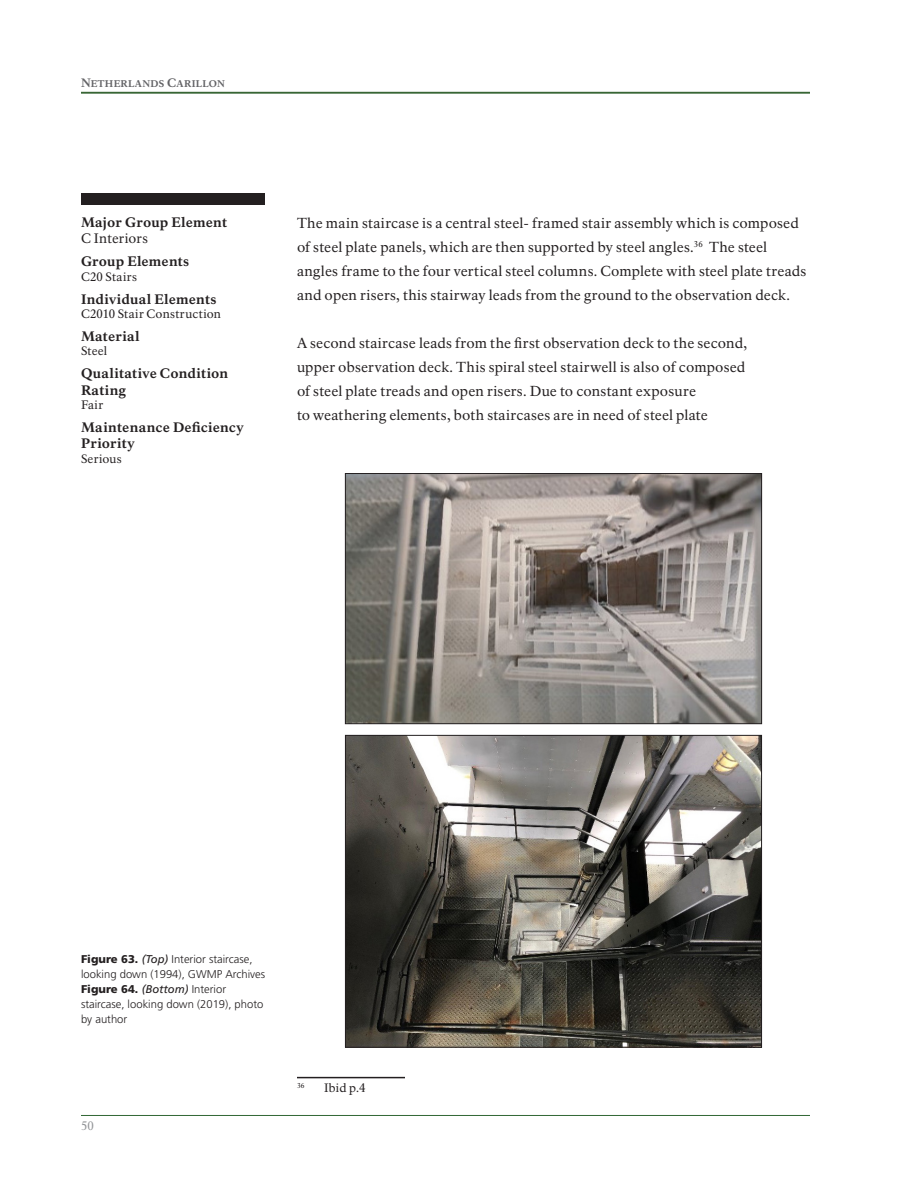
<style>
.page{position:relative;width:918px;height:1188px;background:#fff}
.page>*{position:absolute;margin:0;border:0;box-sizing:border-box;transform-origin:0 0}
.HSR_Body_Text{font:14.25px/24px "NPS Rawlinson OT";letter-spacing:.01em;color:#231f20}
.HSR_Table_Text__Seri{font:800 13.5px/16.2px "NPS Rawlinson OT";letter-spacing:.015em;color:#231f20}
.HSR_Table_Text__Seri-2{font:12px "NPS Rawlinson OT";letter-spacing:.02em;color:#231f20}
.HSR_Endnote{font:12px "NPS Rawlinson OT";color:#231f20}
.t1{font:12px "NPS Rawlinson OT";color:#939598}
.HSR_Figure_Caption{font:300 11.25px/15px "Frutiger LT Std";color:#231f20}
.t2{font:9.6px "NPS Rawlinson OT Heavy SC800";letter-spacing:.025em;color:#636366}
.HSR_Endnote-2{font:7.05px "NPS Rawlinson OT";color:#231f20}
.s1{font-size:12px}
.s2{font-weight:400}
.s3{font-weight:900}
.s4{font-weight:400;font-style:italic}
</style>
<div class="page">
<hr style="left:81px;top:92px;width:729px;height:2px;background:#386635">
<hr style="left:81px;top:1115px;width:729px;height:1px;background:#316735">
<hr style="left:297px;top:1077px;width:108px;height:1px;background:#231f20">
<img style="left:347px;top:475px;width:413px;height:247px">
<div style="left:345px;top:473px;width:417px;height:251px;border:1px solid #231f20"></div>
<img style="left:347px;top:737px;width:413px;height:309px">
<div style="left:345px;top:735px;width:417px;height:313px;border:1px solid #231f20"></div>
<div style="left:81px;top:194px;width:184px;height:11px;background:#231f20"></div>
<p class="t2" style="left:81px;top:78px;width:145px"><span class="s1">N</span>ETHERLANDS <span class="s1">C</span>ARILLON</p>
<p class="HSR_Table_Text__Seri" style="left:81px;top:215px;width:148px">Major Group Element<br><span class="s2">C Interiors</span></p>
<p class="HSR_Table_Text__Seri" style="left:81px;top:254px;width:110px">Group Elements</p>
<p class="HSR_Table_Text__Seri-2" style="left:81px;top:269px;width:58px">C20 Stairs</p>
<p class="HSR_Table_Text__Seri" style="left:81px;top:291px;width:137px">Individual Elements</p>
<p class="HSR_Table_Text__Seri-2" style="left:81px;top:307px;width:142px">C2010 Stair Construction</p>
<p class="HSR_Table_Text__Seri" style="left:81px;top:328px;width:60px">Material</p>
<p class="HSR_Table_Text__Seri-2" style="left:81px;top:344px;width:28px">Steel</p>
<p class="HSR_Table_Text__Seri" style="left:81px;top:366px;width:149px">Qualitative Condition<br>Rating</p>
<p class="HSR_Table_Text__Seri-2" style="left:81px;top:398px;width:24px">Fair</p>
<p class="HSR_Table_Text__Seri" style="left:81px;top:419px;width:164px">Maintenance Deficiency<br>Priority</p>
<p class="HSR_Table_Text__Seri-2" style="left:81px;top:451px;width:42px">Serious</p>
<p class="HSR_Body_Text" style="left:297px;top:211px;width:511px">The main staircase is a central steel- framed stair assembly which is composed of steel plate panels, which are then supported by steel angles.<sup>36</sup> The steel angles frame to the four vertical steel columns. Complete with steel plate treads and open risers, this stairway leads from the ground to the observation deck.</p>
<p class="HSR_Body_Text" style="left:297px;top:331px;width:452px">A second staircase leads from the first observation deck to the second, upper observation deck. This spiral steel stairwell is also of composed of steel plate treads and open risers. Due to constant exposure<br>to weathering elements, both staircases are in need of steel plate</p>
<p class="HSR_Figure_Caption" style="left:81px;top:952px;width:186px"><span class="s3">Figure 63.</span> <span class="s4">(Top)</span> Interior staircase, looking down (1994), GWMP Archives</p>
<p class="HSR_Figure_Caption" style="left:81px;top:982px;width:184px"><span class="s3">Figure 64.</span> <span class="s4">(Bottom)</span> Interior staircase, looking down (2019), photo by author</p>
<p class="t1" style="left:81px;top:1119px;width:14px">50</p>
<p class="HSR_Endnote-2" style="left:297px;top:1081px;width:9px">36</p>
<p class="HSR_Endnote" style="left:324px;top:1081px;width:43px">Ibid p.4</p>
</div>
